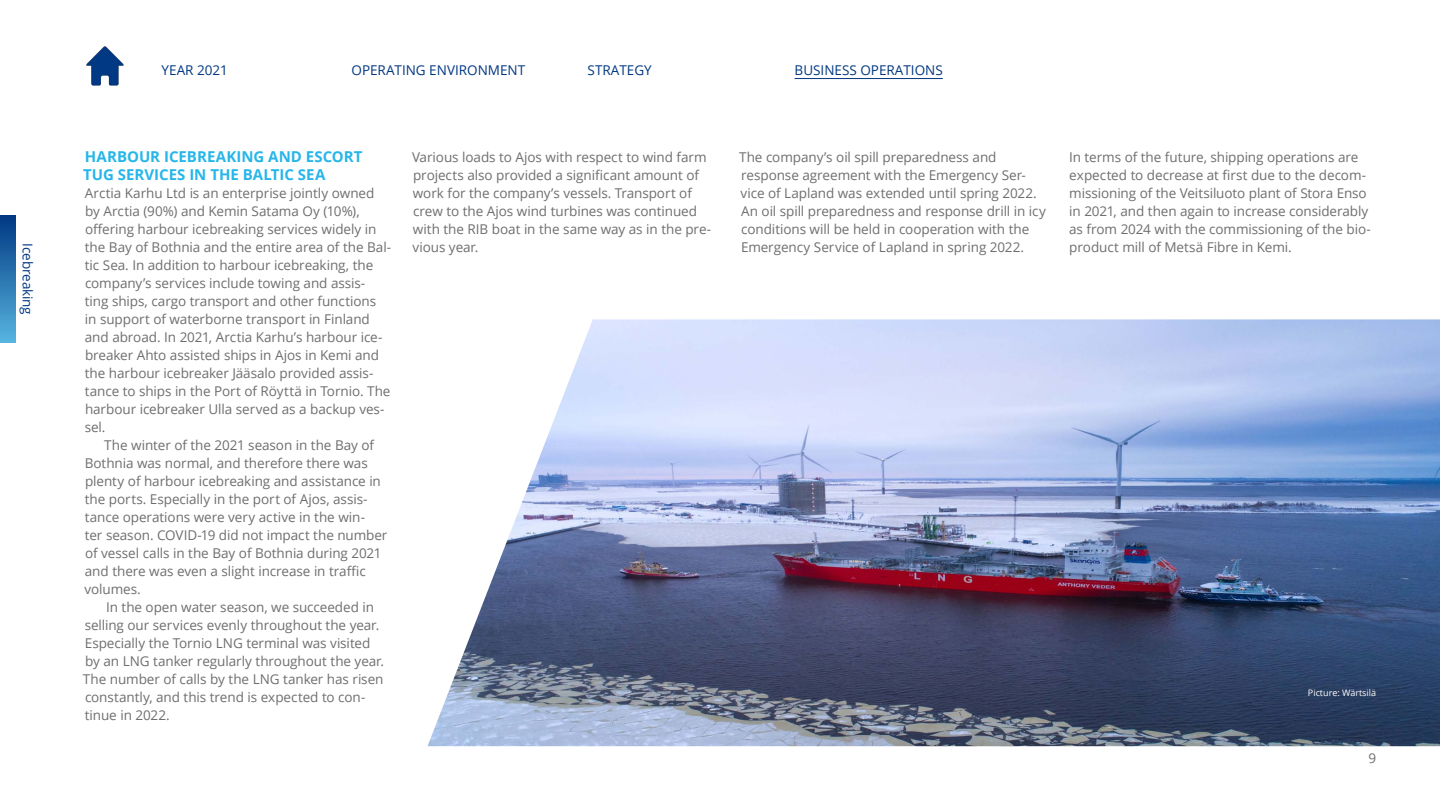
<style>
.page{position:relative;width:1440px;height:810px;background:#fff}
.page>*{position:absolute;margin:0;border:0;box-sizing:border-box;transform-origin:0 0}
.base_indent{font:700 15px/18px "Open Sans";color:#26b6ea}
.base_indent-2{font:13.5px/18px "Open Sans";letter-spacing:-.005em;color:#6e6e6e}
.Navit{font:13.5px "Open Sans";color:#003881}
.t1{font:13.5px "Open Sans";letter-spacing:-.01em;color:#003882}
.t2{font:9px "Open Sans";color:#fff}
</style>
<div class="page">
<img style="left:427px;top:319px;width:1012px;height:427px">
<div style="left:0;top:216px;width:16px;height:126px;background:linear-gradient(to bottom,#013983,#56b3df)"></div>
<hr style="left:794px;top:78px;width:148px;height:1px;background:#003881">
<img style="left:86px;top:46px;width:38px;height:40px">
<p class="t1" style="left:37px;top:243px;width:73px;rotate:90deg">Icebreaking</p>
<p class="Navit" style="left:162px;top:61px;width:68px">YEAR 2021</p>
<p class="Navit" style="left:351px;top:61px;width:175px">OPERATING ENVIRONMENT</p>
<p class="Navit" style="left:587px;top:61px;width:66px">STRATEGY</p>
<p class="Navit" style="left:794px;top:61px;width:150px">BUSINESS OPERATIONS</p>
<p class="base_indent" style="left:83px;top:147px;width:281px">HARBOUR ICEBREAKING AND ESCORT<br>TUG SERVICES IN THE BALTIC SEA</p>
<p class="base_indent-2" style="left:85px;top:184px;width:308px">Arctia Karhu Ltd is an enterprise jointly owned by Arctia (90%) and Kemin Satama Oy (10%), offering harbour icebreaking services widely in the Bay of Bothnia and the entire area of the Bal&shy;tic Sea. In addition to harbour icebreaking, the company’s services include towing and assis&shy;ting ships, cargo transport and other functions<br>in support of waterborne transport in Finland and abroad. In 2021, Arctia Karhu’s harbour ice&shy;breaker Ahto assisted ships in Ajos in Kemi and the harbour icebreaker Jääsalo provided assis&shy;tance to ships in the Port of Röyttä in Tornio. The harbour icebreaker Ulla served as a backup ves&shy;sel.</p>
<p class="base_indent-2" style="left:84px;top:436px;width:304px;text-indent:20px">The winter of the 2021 season in the Bay of Bothnia was normal, and therefore there was plenty of harbour icebreaking and assistance in the ports. Especially in the port of Ajos, assis&shy;tance operations were very active in the win-<br>ter season. COVID-19 did not impact the number of vessel calls in the Bay of Bothnia during 2021 and there was even a slight increase in traffic volumes.</p>
<p class="base_indent-2" style="left:83px;top:598px;width:303px;text-indent:23px">In the open water season, we succeeded in selling our services evenly throughout the year.<br>Especially the Tornio LNG terminal was visited by an LNG tanker regularly throughout the year.<br>The number of calls by the LNG tanker has risen constantly, and this trend is expected to con&shy;tinue in 2022.</p>
<p class="base_indent-2" style="left:412px;top:148px;width:301px">Various loads to Ajos with respect to wind farm projects also provided a significant amount of work for the company’s vessels. Transport of crew to the Ajos wind turbines was continued with the RIB boat in the same way as in the pre&shy;vious year.</p>
<p class="base_indent-2" style="left:739px;top:148px;width:308px">The company’s oil spill preparedness and response agreement with the Emergency Ser&shy;vice of Lapland was extended until spring 2022.<br>An oil spill preparedness and response drill in icy conditions will be held in cooperation with the Emergency Service of Lapland in spring 2022.</p>
<p class="base_indent-2" style="left:1069px;top:148px;width:303px">In terms of the future, shipping operations are expected to decrease at first due to the decom&shy;missioning of the Veitsiluoto plant of Stora Enso in 2021, and then again to increase considerably as from 2024 with the commissioning of the bio&shy;product mill of Metsä Fibre in Kemi.</p>
<p class="t2" style="left:1307px;top:687px;width:70px">Picture: Wärtsilä</p>
<p class="base_indent-2" style="left:1368px;top:749px;width:9px">9</p>
</div>
